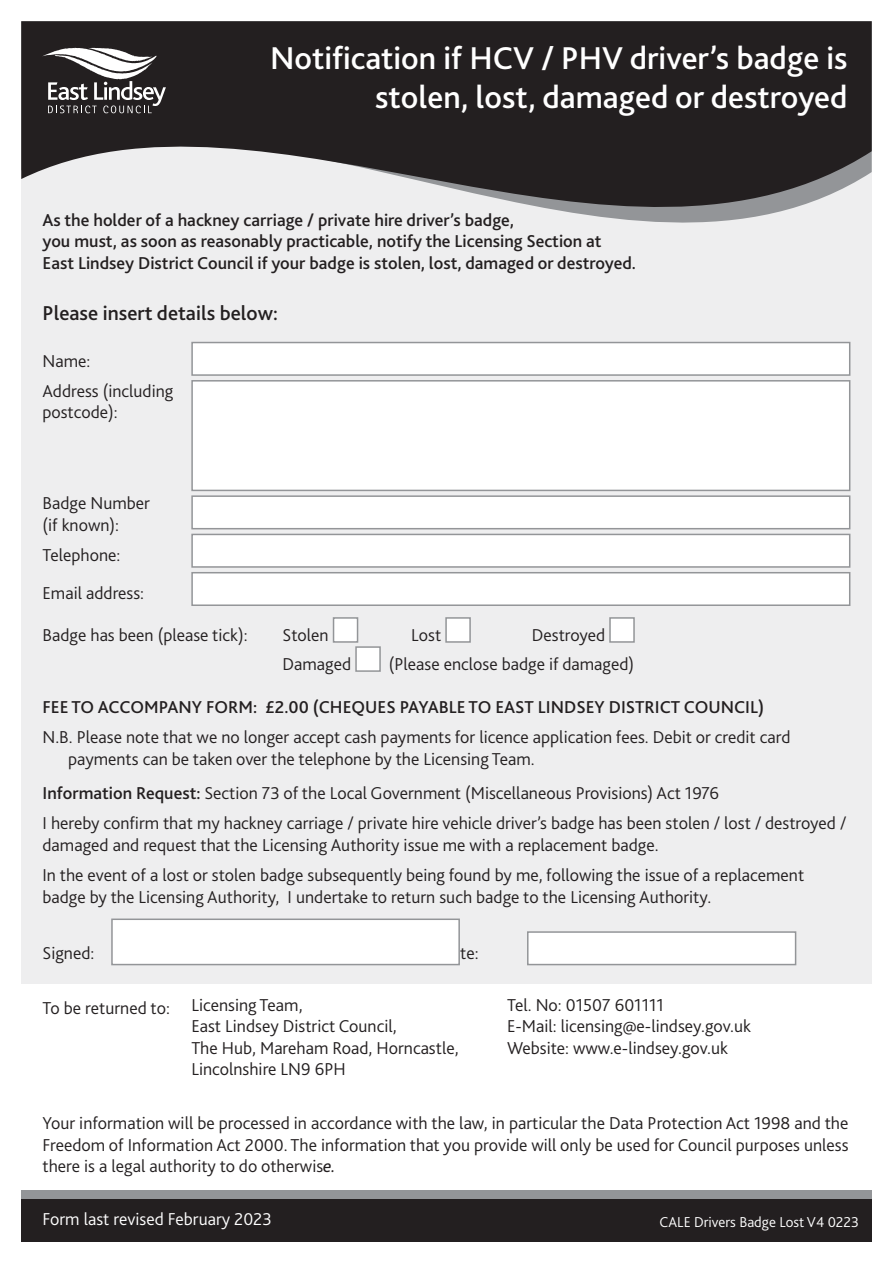
<style>
.page{position:relative;width:893px;height:1263px;background:#fff}
.page>*{position:absolute;margin:0;border:0;box-sizing:border-box;transform-origin:0 0}
.t1{font:500 33px/39.6px "Bliss";color:#fff;text-align:right}
.Sub_Heading{font:500 21px "Bliss";color:#231f20}
.Body_Text{font:300 18px/21.6px "Bliss";color:#231f20}
.Bullet_body_text{font:300 18px/21.6px "Bliss";color:#231f20}
.Bold_Body{font:500 18px/21.6px "Bliss";color:#231f20}
.Body_Text-2{font:300 18px "Bliss";color:#fff}
.t2{font:300 15px "Bliss";color:#fff}
.s1{font-weight:500}
.s2{font-weight:400;font-style:italic}
</style>
<div class="page">
<div style="left:21px;top:21px;width:851px;height:962px;background:#eeeeef"></div>
<svg style="left:21px;top:21px;width:851px;height:202px;fill:#231f20"></svg>
<svg style="left:42px;top:48px;width:124px;height:65px;background:#696667"></svg>
<div style="left:21px;top:1191px;width:851px;height:51px;background:#939598"></div>
<div style="left:21px;top:1199px;width:851px;height:43px;background:#231f20"></div>
<div style="left:333px;top:617px;width:25px;height:26px;background:#fff;border:2px solid #939598"></div>
<div style="left:445px;top:617px;width:26px;height:26px;background:#fff;border:2px solid #939598"></div>
<div style="left:609px;top:617px;width:26px;height:26px;background:#fff;border:2px solid #939598"></div>
<div style="left:355px;top:646px;width:26px;height:26px;background:#fff;border:2px solid #939598"></div>
<div style="left:527px;top:931px;width:269px;height:34px;background:#fff;border:2px solid #939598"></div>
<div style="left:111px;top:918px;width:349px;height:47px;background:#fff;border:2px solid #939598"></div>
<div style="left:191px;top:342px;width:659px;height:34px;background:#fff;border:2px solid #939598"></div>
<div style="left:191px;top:380px;width:659px;height:111px;background:#fff;border:2px solid #939598"></div>
<div style="left:191px;top:495px;width:659px;height:34px;background:#fff;border:2px solid #939598"></div>
<div style="left:191px;top:534px;width:659px;height:34px;background:#fff;border:2px solid #939598"></div>
<div style="left:191px;top:572px;width:659px;height:34px;background:#fff;border:2px solid #939598"></div>
<p class="t1" style="left:270px;top:38px;width:579px">Notification if HCV / PHV driver’s badge is stolen, lost, damaged or destroyed</p>
<p class="Bold_Body" style="left:43px;top:209px;width:595px">As the holder of a hackney carriage / private hire driver’s badge,<br>you must, as soon as reasonably practicable, notify the Licensing Section at<br>East Lindsey District Council if your badge is stolen, lost, damaged or destroyed.</p>
<p class="Sub_Heading" style="left:43px;top:299px;width:237px">Please insert details below:</p>
<p class="Body_Text" style="left:43px;top:350px;width:49px">Name:</p>
<p class="Body_Text" style="left:43px;top:380px;width:132px">Address (including postcode):</p>
<p class="Body_Text" style="left:43px;top:492px;width:109px">Badge Number (if known):</p>
<p class="Body_Text" style="left:43px;top:544px;width:79px">Telephone:</p>
<p class="Body_Text" style="left:43px;top:582px;width:103px">Email address:</p>
<p class="Body_Text" style="left:43px;top:624px;width:207px">Badge has been (please tick):</p>
<p class="Body_Text" style="left:283px;top:624px;width:48px">Stolen</p>
<p class="Body_Text" style="left:411px;top:624px;width:32px">Lost</p>
<p class="Body_Text" style="left:532px;top:624px;width:75px">Destroyed</p>
<p class="Body_Text" style="left:283px;top:653px;width:70px">Damaged</p>
<p class="Body_Text" style="left:389px;top:653px;width:247px">(Please enclose badge if damaged)</p>
<p class="Bold_Body" style="left:43px;top:696px;width:723px">FEE TO ACCOMPANY FORM: £2.00 (CHEQUES PAYABLE TO EAST LINDSEY DISTRICT COUNCIL)</p>
<p class="Bullet_body_text" style="left:68px;top:726px;width:724px;text-indent:-26px">N.B. Please note that we no longer accept cash payments for licence application fees. Debit or credit card payments can be taken over the telephone by the Licensing Team.</p>
<p class="Body_Text" style="left:43px;top:782px;width:678px"><span class="s1">Information Request:</span> Section 73 of the Local Government (Miscellaneous Provisions) Act 1976</p>
<p class="Body_Text" style="left:43px;top:812px;width:805px">I hereby confirm that my hackney carriage / private hire vehicle driver’s badge has been stolen / lost / destroyed / damaged and request that the Licensing Authority issue me with a replacement badge.</p>
<p class="Body_Text" style="left:43px;top:864px;width:763px">In the event of a lost or stolen badge subsequently being found by me, following the issue of a replacement badge by the Licensing Authority, I undertake to return such badge to the Licensing Authority.</p>
<p class="Body_Text" style="left:43px;top:942px;width:53px">Signed:</p>
<p class="Body_Text" style="left:440px;top:942px;width:40px">Date:</p>
<p class="Body_Text" style="left:43px;top:997px;width:129px">To be returned to:</p>
<p class="Bullet_body_text" style="left:191px;top:994px;width:113px">Licensing Team,</p>
<p class="Bullet_body_text" style="left:191px;top:1015px;width:207px">East Lindsey District Council,</p>
<p class="Bullet_body_text" style="left:191px;top:1037px;width:269px">The Hub, Mareham Road, Horncastle,<br>Lincolnshire LN9 6PH</p>
<p class="Bullet_body_text" style="left:507px;top:994px;width:158px">Tel. No: 01507 601111</p>
<p class="Bullet_body_text" style="left:507px;top:1015px;width:246px">E-Mail: licensing@e-lindsey.gov.uk</p>
<p class="Bullet_body_text" style="left:507px;top:1037px;width:223px">Website: www.e-lindsey.gov.uk</p>
<p class="Body_Text" style="left:43px;top:1112px;width:807px;text-align:justify">Your information will be processed in accordance with the law, in particular the Data Protection Act 1998 and the Freedom of Information Act 2000. The information that you provide will only be used for Council purposes unless there is a legal authority to do otherwis<span class="s2">e.</span></p>
<p class="Body_Text-2" style="left:43px;top:1208px;width:231px">Form last revised February 2023</p>
<p class="t2" style="left:660px;top:1212px;width:201px">CALE Drivers Badge Lost V4 0223</p>
</div>
